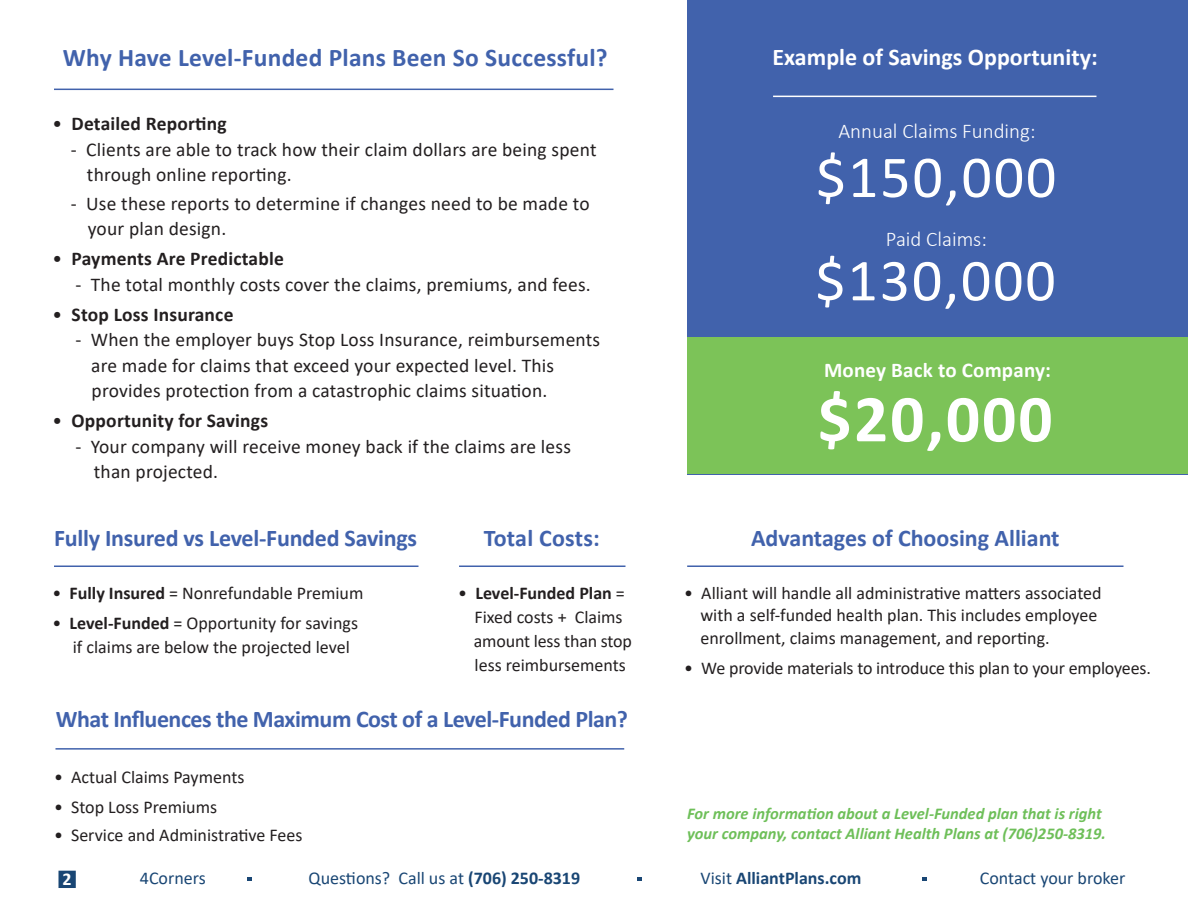
<style>
.page{position:relative;width:1188px;height:918px;background:#fff}
.page>*{position:absolute;margin:0;border:0;box-sizing:border-box;transform-origin:0 0}
.t1{font:700 67.5px "Calibri";color:#fff}
.t2{font:60px "Calibri";letter-spacing:.03em;color:#fff}
.t3{font:700 25.5px "Calibri";letter-spacing:.01em;color:#4162ac}
.t4{font:700 24px "Calibri";letter-spacing:-.01em;color:#4162ac}
.t5{font:700 24px "Calibri";color:#fff}
.t6{font:700 24px "Calibri";letter-spacing:.01em;color:#4162ac}
.t7{font:300 21px "Calibri";color:#fff}
.t8{font:700 21px "Calibri";letter-spacing:.01em;color:#fff}
.t9{font:19.5px/25.5px "Calibri";letter-spacing:.01em;color:#231f20}
.t10{font:700 19.5px "Calibri";letter-spacing:.01em;color:#231f20}
.t11{font:18px "Calibri";color:#231f20}
.t12{font:18px "Calibri";color:#194674}
.t13{font:700 18px "Calibri";color:#194674}
.t14{font:700 18px "Calibri";color:#231f20}
.t15{font:700 18px "Calibri";color:#fff}
.t16{font:italic 700 16.5px/19.5px "Calibri";color:#6ebf59}
.s1{font-weight:400}
.s2{font-weight:700}
</style>
<div class="page">
<hr style="left:54px;top:89px;width:560px;height:1px;background:#4162ac">
<hr style="left:459px;top:566px;width:167px;height:1px;background:#4162ac">
<hr style="left:54px;top:566px;width:364px;height:1px;background:#4162ac">
<hr style="left:56px;top:748px;width:568px;height:2px;background:#4162ac">
<hr style="left:687px;top:565px;width:437px;height:2px;background:#4162ac">
<div style="left:687px;top:0;width:501px;height:474px;background:#4162ac"></div>
<div style="left:687px;top:338px;width:501px;height:136px;background:#7cc358"></div>
<hr style="left:773px;top:96px;width:323px;height:1px;background:#fff">
<div style="left:58px;top:871px;width:18px;height:17px;background:#194674;border:2px solid #194674"></div>
<svg style="left:247px;top:877px;width:4px;height:4px"></svg>
<svg style="left:638px;top:877px;width:4px;height:4px"></svg>
<svg style="left:922px;top:877px;width:4px;height:4px"></svg>
<p class="t3" style="left:63px;top:39px;width:546px">Why Have Level-Funded Plans Been So Successful?</p>
<p class="t10" style="left:52px;top:110px;width:176px"><span class="s1">•</span> Detailed Reporting</p>
<p class="t9" style="left:71px;top:136px;width:527px">- Clients are able to track how their claim dollars are being spent</p>
<p class="t9" style="left:87px;top:162px;width:206px">through online reporting.</p>
<p class="t9" style="left:71px;top:190px;width:520px">- Use these reports to determine if changes need to be made to</p>
<p class="t9" style="left:88px;top:216px;width:140px">your plan design.</p>
<p class="t10" style="left:52px;top:245px;width:233px"><span class="s1">•</span> Payments Are Predictable</p>
<p class="t9" style="left:76px;top:271px;width:517px">- The total monthly costs cover the claims, premiums, and fees.</p>
<p class="t10" style="left:52px;top:301px;width:182px"><span class="s1">•</span> Stop Loss Insurance</p>
<p class="t9" style="left:76px;top:327px;width:526px">- When the employer buys Stop Loss Insurance, reimbursements</p>
<p class="t9" style="left:91px;top:352px;width:465px">are made for claims that exceed your expected level. This provides protection from a catastrophic claims situation.</p>
<p class="t10" style="left:52px;top:407px;width:217px"><span class="s1">•</span> Opportunity for Savings</p>
<p class="t9" style="left:76px;top:433px;width:497px">- Your company will receive money back if the claims are less</p>
<p class="t9" style="left:94px;top:459px;width:126px">than projected.</p>
<p class="t4" style="left:54px;top:521px;width:365px">Fully Insured vs Level-Funded Savings</p>
<p class="t11" style="left:52px;top:580px;width:312px">• <span class="s2">Fully Insured</span> = Nonrefundable Premium</p>
<p class="t11" style="left:52px;top:610px;width:307px">• <span class="s2">Level-Funded</span> = Opportunity for savings</p>
<p class="t11" style="left:73px;top:634px;width:278px">if claims are below the projected level</p>
<p class="t6" style="left:484px;top:521px;width:118px">Total Costs:</p>
<p class="t14" style="left:458px;top:580px;width:168px"><span class="s1">•</span> Level-Funded Plan <span class="s1">=</span></p>
<p class="t11" style="left:475px;top:604px;width:150px">Fixed costs + Claims</p>
<p class="t11" style="left:474px;top:628px;width:160px">amount less than stop</p>
<p class="t11" style="left:475px;top:652px;width:153px">less reimbursements</p>
<p class="t4" style="left:56px;top:702px;width:574px">What Influences the Maximum Cost of a Level-Funded Plan?</p>
<p class="t11" style="left:54px;top:764px;width:192px">• Actual Claims Payments</p>
<p class="t11" style="left:54px;top:794px;width:165px">• Stop Loss Premiums</p>
<p class="t11" style="left:54px;top:823px;width:250px">• Service and Administrative Fees</p>
<p class="t5" style="left:773px;top:40px;width:327px">Example of Savings Opportunity:</p>
<p class="t7" style="left:838px;top:118px;width:199px">Annual Claims Funding:</p>
<p class="t2" style="left:816px;top:135px;width:242px">$150,000</p>
<p class="t7" style="left:886px;top:226px;width:103px">Paid Claims:</p>
<p class="t2" style="left:815px;top:239px;width:242px">$130,000</p>
<p class="t8" style="left:824px;top:355px;width:229px">Money Back to Company:</p>
<p class="t1" style="left:818px;top:371px;width:236px">$20,000</p>
<p class="t4" style="left:751px;top:521px;width:310px">Advantages of Choosing Alliant</p>
<p class="t11" style="left:684px;top:580px;width:419px">• Alliant will handle all administrative matters associated</p>
<p class="t11" style="left:700px;top:603px;width:399px">with a self-funded health plan. This includes employee</p>
<p class="t11" style="left:700px;top:625px;width:351px">enrollment, claims management, and reporting.</p>
<p class="t11" style="left:684px;top:655px;width:468px">• We provide materials to introduce this plan to your employees.</p>
<p class="t16" style="left:687px;top:803px;width:420px">For more information about a Level-Funded plan that is right your company, contact Alliant Health Plans at (706)250-8319.</p>
<p class="t15" style="left:63px;top:866px;width:11px">2</p>
<p class="t12" style="left:140px;top:866px;width:67px">4Corners</p>
<p class="t12" style="left:309px;top:866px;width:273px">Questions? Call us at <span class="s2">(706) 250-8319</span></p>
<p class="t13" style="left:701px;top:866px;width:162px"><span class="s1">Visit</span> AlliantPlans.com</p>
<p class="t12" style="left:980px;top:866px;width:147px">Contact your broker</p>
</div>
